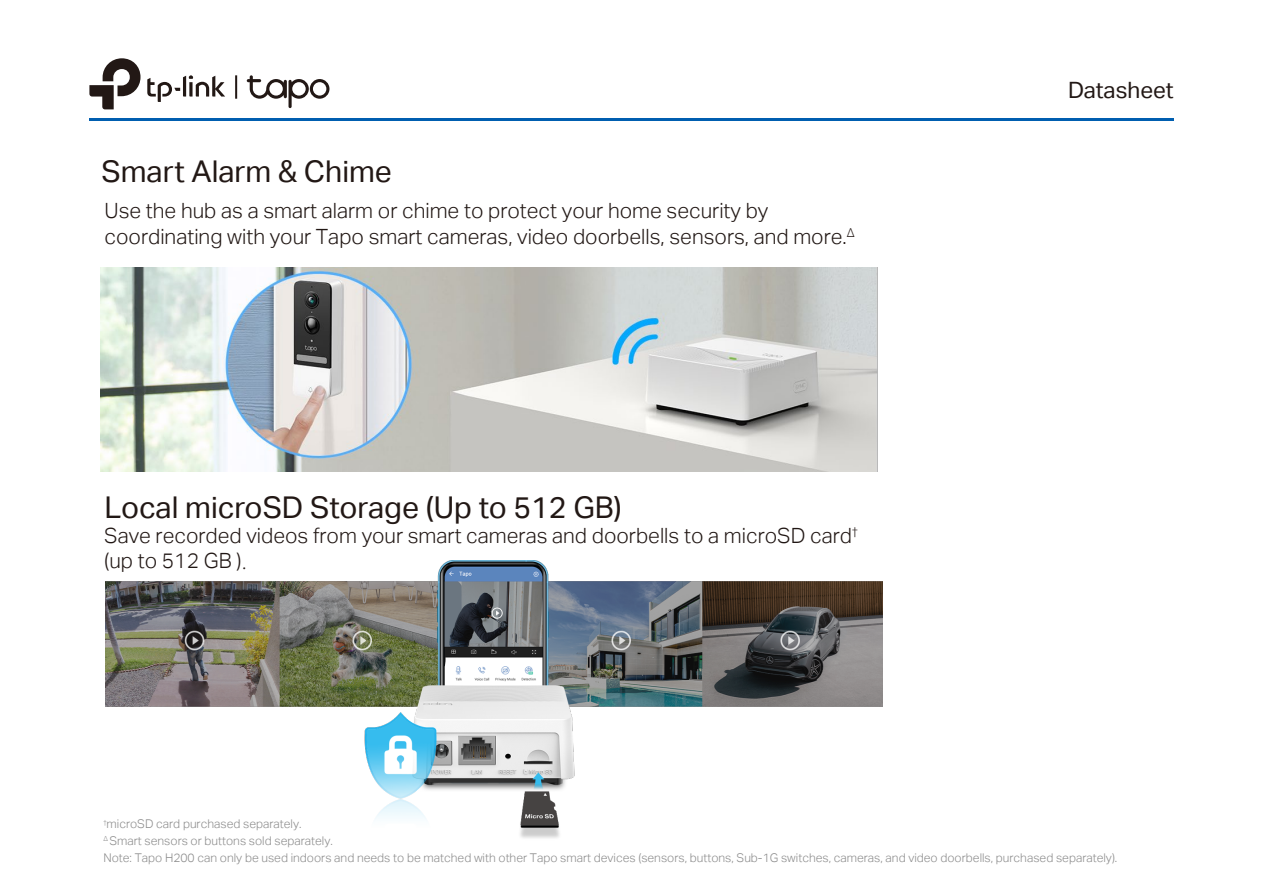
<style>
.page{position:relative;width:1263px;height:893px;background:#fff}
.page>*{position:absolute;margin:0;border:0;box-sizing:border-box;transform-origin:0 0}
.t1{font:30px "TP Link Aktiv Regular";color:#221815}
.t2{font:22.5px "TP Link Aktiv Regular";color:#221815}
.t3{font:21px/25.2px "TP Link Aktiv Light";color:#211714}
.t4{font:12px/17.1px "TP Link Aktiv Light";color:#8a8a8a}
.s1{font-family:"Adobe Song Std";font-weight:300}
</style>
<div class="page">
<img style="left:105px;top:560px;width:778px;height:278px">
<hr style="left:89px;top:118px;width:1085px;height:2px;background:#005eb0">
<hr style="left:235px;top:75px;width:2px;height:24px;background:#221815">
<svg style="left:147px;top:75px;width:78px;height:27px"></svg>
<svg style="left:89px;top:58px;width:52px;height:51px"></svg>
<svg style="left:247px;top:75px;width:82px;height:33px"></svg>
<img style="left:100px;top:268px;width:777px;height:203px">
<h1 class="t1" style="left:101px;top:155px;width:292px">Smart Alarm &amp; Chime</h1>
<h3 class="t3" style="left:105px;top:199px;width:751px">Use the hub as a smart alarm or chime to protect your home security by coordinating with your Tapo smart cameras, video doorbells, sensors, and more.<sup>∆</sup></h3>
<h1 class="t1" style="left:105px;top:490px;width:519px">Local microSD Storage (Up to 512 GB)</h1>
<h3 class="t3" style="left:104px;top:524px;width:755px">Save recorded videos from your smart cameras and doorbells to a microSD card<sup>† </sup>(up to 512 GB )<span class="s1">.</span></h3>
<h2 class="t2" style="left:1068px;top:77px;width:107px">Datasheet</h2>
<p class="t4" style="left:103px;top:815px;width:1015px"><sup>†</sup>microSD card purchased separately.<br><sup>∆</sup> Smart sensors or buttons sold separately.<br>Note: Tapo H200 can only be used indoors and needs to be matched with other Tapo smart devices (sensors, buttons, Sub-1G switches, cameras, and video doorbells, purchased separately).</p>
</div>
